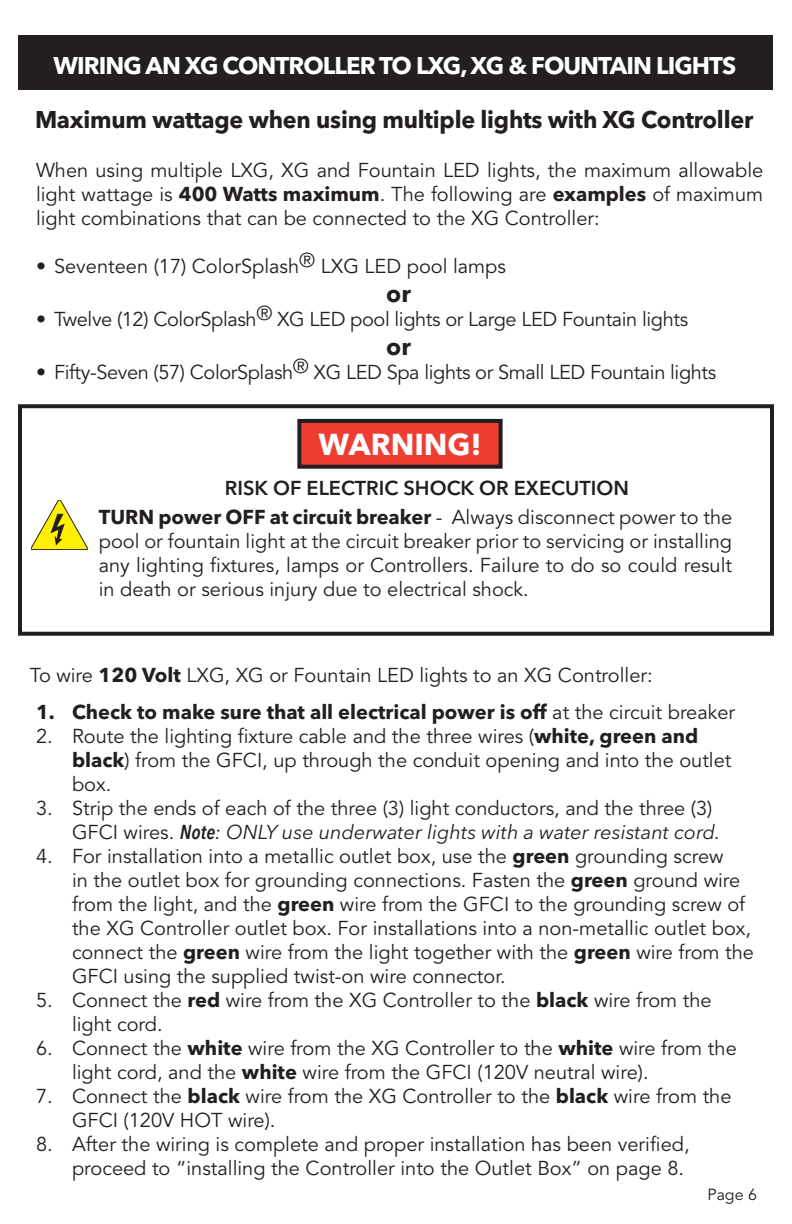
<style>
.page{position:relative;width:792px;height:1224px;background:#fff}
.page>*{position:absolute;margin:0;border:0;box-sizing:border-box;transform-origin:0 0}
.t1{font:700 30px "Avenir Next LT Pro";color:#fff}
.t2{font:700 24px "Avenir Next LT Pro";letter-spacing:-.01em;color:#231f20}
.t3{font:700 24px "Avenir Next LT Pro";letter-spacing:-.04em;color:#fff}
.t4{font:20px/24px "Avenir";color:#231f20}
.t5{font:20px "Avenir";letter-spacing:-.02em;color:#231f20}
.t6{font:700 20px "Avenir Next LT Pro";color:#231f20}
.t7{font:600 20px "Avenir Next LT Pro";color:#231f20}
.t8{font:16px "Avenir";color:#231f20}
.s1{font-family:"Avenir Next LT Pro";font-weight:700}
.s2{font-family:"Avenir";font-weight:400}
.s3{font-family:"Avenir Next LT Pro";font-weight:600;font-style:italic;font-stretch:condensed}
.s4{font-family:"Avenir Next LT Pro";font-style:italic}
</style>
<div class="page">
<div style="left:18px;top:35px;width:755px;height:54px;background:#231f20"></div>
<div style="left:18px;top:404px;width:756px;height:232px;border:4px solid #231f20"></div>
<div style="left:299px;top:421px;width:202px;height:46px;background:#ee3e34"></div>
<div style="left:297px;top:419px;width:206px;height:50px;border:4px solid #231f20"></div>
<svg style="left:31px;top:500px;width:57px;height:50px"></svg>
<p class="t3" style="left:54px;top:51px;width:684px">WIRING AN XG CONTROLLER TO LXG, XG &amp; FOUNTAIN LIGHTS</p>
<p class="t2" style="left:35px;top:105px;width:720px">Maximum wattage when using multiple lights with XG Controller</p>
<p class="t4" style="left:36px;top:159px;width:729px;text-align:justify">When using multiple LXG, XG and Fountain LED lights, the maximum allowable light wattage is <span class="s1">400 Watts maximum</span>. The following are <span class="s1">examples</span> of maximum light combinations that can be connected to the XG Controller:</p>
<p class="t4" style="left:36px;top:255px;width:472px">• Seventeen (17) ColorSplash® LXG LED pool lamps</p>
<p class="t2" style="left:386px;top:279px;width:26px">or</p>
<p class="t5" style="left:36px;top:308px;width:654px">• Twelve (12) ColorSplash® XG LED pool lights or Large LED Fountain lights</p>
<p class="t2" style="left:386px;top:332px;width:26px">or</p>
<p class="t5" style="left:36px;top:360px;width:682px">• Fifty-Seven (57) ColorSplash® XG LED Spa lights or Small LED Fountain lights</p>
<p class="t1" style="left:319px;top:426px;width:164px">WARNING!</p>
<p class="t7" style="left:225px;top:476px;width:406px">RISK OF ELECTRIC SHOCK OR EXECUTION</p>
<p class="t4" style="left:99px;top:506px;width:635px;text-align:justify"><span class="s1">TURN power OFF at circuit breaker</span> - Always disconnect power to the pool or fountain light at the circuit breaker prior to servicing or installing any lighting fixtures, lamps or Controllers. Failure to do so could result in death or serious injury due to electrical shock.</p>
<p class="t4" style="left:30px;top:664px;width:624px">To wire <span class="s1">120 Volt</span> LXG, XG or Fountain LED lights to an XG Controller:</p>
<p class="t6" style="left:36px;top:700px;width:701px">1. Check to make sure that all electrical power is off <span class="s2">at the circuit breaker</span></p>
<p class="t4" style="left:72px;top:725px;width:661px;text-indent:-36px">2. Route the lighting fixture cable and the three wires (<span class="s1">white, green and black</span>) from the GFCI, up through the conduit opening and into the outlet box.</p>
<p class="t4" style="left:72px;top:797px;width:650px;text-indent:-36px">3. Strip the ends of each of the three (3) light conductors, and the three (3)<br>GFCI wires. <span class="s3">Note</span><span class="s4">: ONLY use underwater lights with a water resistant cord.</span></p>
<p class="t4" style="left:72px;top:845px;width:684px;text-indent:-36px">4. For installation into a metallic outlet box, use the <span class="s1">green</span> grounding screw<br>in the outlet box for grounding connections. Fasten the <span class="s1">green</span> ground wire from the light, and the <span class="s1">green</span> wire from the GFCI to the grounding screw of the XG Controller outlet box. For installations into a non-metallic outlet box, connect the <span class="s1">green</span> wire from the light together with the <span class="s1">green</span> wire from the GFCI using the supplied twist-on wire connector.</p>
<p class="t4" style="left:72px;top:989px;width:641px;text-indent:-36px">5. Connect the <span class="s1">red</span> wire from the XG Controller to the <span class="s1">black</span> wire from the light cord.</p>
<p class="t4" style="left:72px;top:1037px;width:666px;text-indent:-36px">6. Connect the <span class="s1">white</span> wire from the XG Controller to the <span class="s1">white</span> wire from the light cord, and the <span class="s1">white</span> wire from the GFCI (120V neutral wire).</p>
<p class="t4" style="left:72px;top:1085px;width:661px;text-indent:-36px">7. Connect the <span class="s1">black</span> wire from the XG Controller to the <span class="s1">black</span> wire from the<br>GFCI (120V HOT wire).</p>
<p class="t4" style="left:36px;top:1133px;width:655px;text-align:right">8. After the wiring is complete and proper installation has been verified, proceed to “installing the Controller into the Outlet Box” on page 8.</p>
<p class="t8" style="left:707px;top:1185px;width:51px">Page 6</p>
</div>
